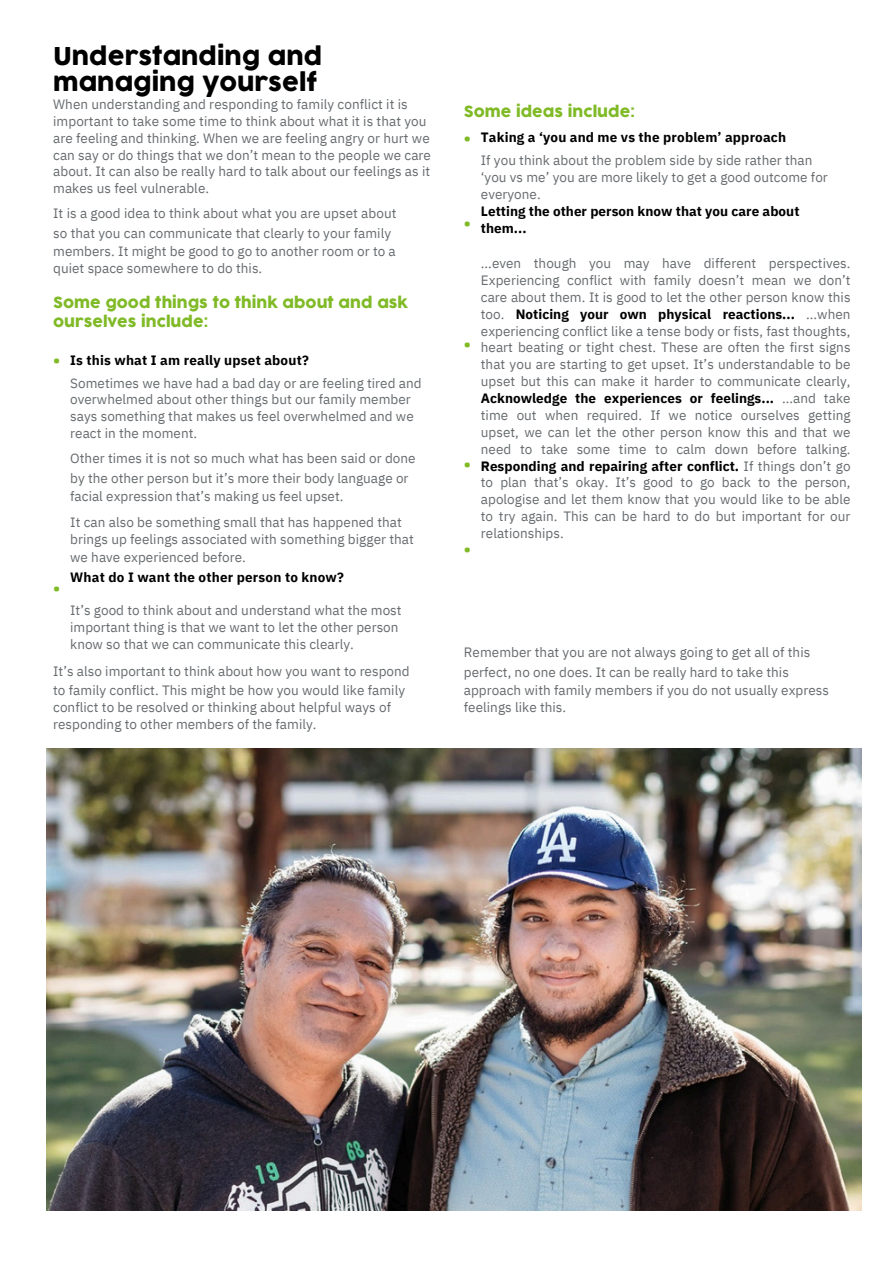
<style>
.page{position:relative;width:894px;height:1264px;background:#fff}
.page>*{position:absolute;margin:0;border:0;box-sizing:border-box;transform-origin:0 0}
.t1{font:24px/25.8px "Cocogoose Pro";color:#000}
.t2{font:700 16.5px "IBM Plex Sans";color:#80ba27}
.t3{font:15px/19.2px "Cocogoose Pro";color:#80ba27}
.t4{font:13.5px/16.8px "IBM Plex Sans";letter-spacing:.005em;color:#666b6e}
.t5{font:700 13.5px "IBM Plex Sans";letter-spacing:.015em;color:#000}
.s1{font-weight:700;color:#000}
</style>
<div class="page">
<img style="left:47px;top:748px;width:814px;height:462px">
<p class="t1" style="left:53px;top:44px;width:270px">Understanding and managing yourself</p>
<p class="t4" style="left:53px;top:95px;width:379px">When understanding and responding to family conflict it is important to take some time to think about what it is that you are feeling and thinking. When we are feeling angry or hurt we can say or do things that we don’t mean to the people we care about. It can also be really hard to talk about our feelings as it makes us feel vulnerable.</p>
<p class="t4" style="left:53px;top:205px;width:345px">It is a good idea to think about what you are upset about</p>
<p class="t4" style="left:53px;top:225px;width:339px">so that you can communicate that clearly to your family</p>
<p class="t4" style="left:53px;top:243px;width:344px">members. It might be good to go to another room or to a</p>
<p class="t4" style="left:53px;top:260px;width:210px">quiet space somewhere to do this.</p>
<p class="t3" style="left:53px;top:293px;width:356px">Some good things to think about and ask ourselves include:</p>
<p class="t2" style="left:53px;top:349px;width:9px">•</p>
<p class="t2" style="left:53px;top:577px;width:9px">•</p>
<p class="t5" style="left:70px;top:351px;width:240px">Is this what I am really upset about?</p>
<p class="t4" style="left:70px;top:374px;width:353px">Sometimes we have had a bad day or are feeling tired and overwhelmed about other things but our family member says something that makes us feel overwhelmed and we react in the moment.</p>
<p class="t4" style="left:70px;top:449px;width:347px">Other times it is not so much what has been said or done</p>
<p class="t4" style="left:70px;top:470px;width:340px">by the other person but it’s more their body language or</p>
<p class="t4" style="left:70px;top:488px;width:275px">facial expression that’s making us feel upset.</p>
<p class="t4" style="left:70px;top:513px;width:333px">It can also be something small that has happened that</p>
<p class="t4" style="left:70px;top:530px;width:345px">brings up feelings associated with something bigger that</p>
<p class="t4" style="left:70px;top:548px;width:177px">we have experienced before.</p>
<p class="t5" style="left:70px;top:568px;width:275px">What do I want the other person to know?</p>
<p class="t4" style="left:70px;top:602px;width:333px">It’s good to think about and understand what the most important thing is that we want to let the other person know so that we can communicate this clearly.</p>
<h2 class="t4" style="left:53px;top:662px;width:358px">It’s also important to think about how you want to respond</h2>
<p class="t4" style="left:53px;top:682px;width:353px">to family conflict. This might be how you would like family</p>
<p class="t4" style="left:53px;top:698px;width:339px">conflict to be resolved or thinking about helpful ways of</p>
<p class="t4" style="left:53px;top:715px;width:265px">responding to other members of the family.</p>
<p class="t3" style="left:463px;top:102px;width:172px">Some ideas include:</p>
<p class="t2" style="left:463px;top:127px;width:9px">•</p>
<p class="t2" style="left:463px;top:212px;width:9px">•</p>
<p class="t2" style="left:463px;top:332px;width:9px">•</p>
<p class="t2" style="left:463px;top:453px;width:9px">•</p>
<p class="t2" style="left:463px;top:538px;width:9px">•</p>
<p class="t5" style="left:480px;top:128px;width:306px">Taking a ‘you and me vs the problem’ approach</p>
<p class="t4" style="left:480px;top:152px;width:348px">If you think about the problem side by side rather than ‘you vs me’ you are more likely to get a good outcome for everyone.<br><span class="s1">Letting the other person know that you care about them...</span></p>
<p class="t4" style="left:480px;top:254px;width:371px;text-align:justify">...even though you may have different perspectives.<br>Experiencing conflict with family doesn’t mean we don’t care about them. It is good to let the other person know this too. <span class="s1">Noticing your own physical reactions...</span> ...when experiencing conflict like a tense body or fists, fast thoughts, heart beating or tight chest. These are often the first signs that you are starting to get upset. It’s understandable to be upset but this can make it harder to communicate clearly, <span class="s1">Acknowledge the experiences or feelings...</span> ...and take time out when required. If we notice ourselves getting upset, we can let the other person know this and that we need to take some time to calm down before talking.<br><span class="s1">Responding and repairing after conflict.</span> If things don’t go to plan that’s okay. It’s good to go back to the person, apologise and let them know that you would like to be able to try again. This can be hard to do but important for our relationships.</p>
<p class="t4" style="left:463px;top:643px;width:348px">Remember that you are not always going to get all of this</p>
<h1 class="t4" style="left:463px;top:663px;width:326px">perfect, no one does. It can be really hard to take this</h1>
<p class="t4" style="left:463px;top:681px;width:366px">approach with family members if you do not usually express</p>
<h2 class="t4" style="left:463px;top:698px;width:104px">feelings like this.</h2>
</div>
